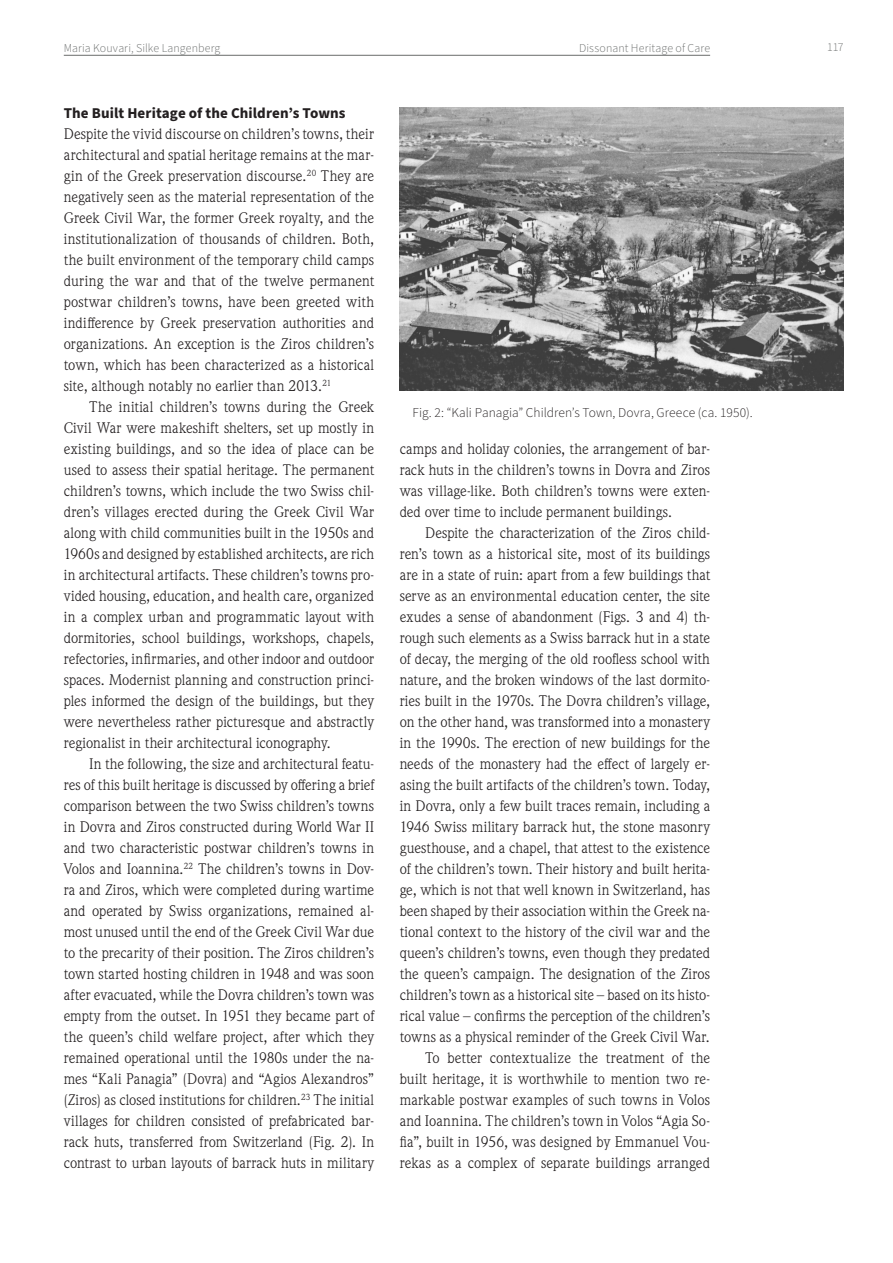
<style>
.page{position:relative;width:893px;height:1263px;background:#fff}
.page>*{position:absolute;margin:0;border:0;box-sizing:border-box;transform-origin:0 0}
.Fließtext_Einzug{font:15px/21px "Weidemann ITC Pro";color:#231f20;text-align:justify}
.Fließtext_ohne_Einzug{font:15px/21px "Weidemann ITC Pro";letter-spacing:.01em;color:#231f20;text-align:justify}
.Fließtext_Head{font:700 15px "Source Sans Pro";letter-spacing:.005em;color:#231f20}
.Bilduntertitel{font:300 13.5px "Source Sans Pro";color:#231f20}
.t1{font:300 12px "Source Sans Pro";letter-spacing:.005em;color:#696c6b}
</style>
<div class="page">
<hr style="left:64px;top:55px;width:646px;height:1px;background:#696c6b">
<img style="left:400px;top:107px;width:444px;height:284px">
<p class="t1" style="left:64px;top:40px;width:158px">Maria Kouvari, Silke Langenberg</p>
<p class="t1" style="left:579px;top:40px;width:132px">Dissonant Heritage of Care</p>
<p class="Fließtext_Head" style="left:64px;top:102px;width:283px">The Built Heritage of the Children’s Towns</p>
<p class="Fließtext_ohne_Einzug" style="left:64px;top:123px;width:312px">Despite the vivid discourse on children’s towns, their architectural and spatial heritage remains at the mar&shy;gin of the Greek preservation discourse.<sup>20</sup> They are negatively seen as the material representation of the Greek Civil War, the former Greek royalty, and the institutionalization of thousands of children. Both, the built environment of the temporary child camps during the war and that of the twelve permanent postwar children’s towns, have been greeted with indifference by Greek preservation authorities and organizations. An exception is the Ziros children’s town, which has been characterized as a historical site, although notably no earlier than 2013.<sup>21</sup></p>
<p class="Fließtext_Einzug" style="left:64px;top:396px;width:312px;text-indent:26px">The initial children’s towns during the Greek Civil War were makeshift shelters, set up mostly in existing buildings, and so the idea of place can be used to assess their spatial heritage. The permanent children’s towns, which include the two Swiss chil&shy;dren’s villages erected during the Greek Civil War along with child communities built in the 1950s and 1960s and designed by established architects, are rich in architectural artifacts. These children’s towns pro&shy;vided housing, education, and health care, organized in a complex urban and programmatic layout with dormitories, school buildings, workshops, chapels, refectories, infirmaries, and other indoor and outdoor spaces. Modernist planning and construction princi&shy;ples informed the design of the buildings, but they were nevertheless rather picturesque and abstractly regionalist in their architectural iconography.</p>
<p class="Fließtext_Einzug" style="left:64px;top:753px;width:312px;text-indent:26px">In the following, the size and architectural featu&shy;res of this built heritage is discussed by offering a brief comparison between the two Swiss children’s towns in Dovra and Ziros constructed during World War II and two characteristic postwar children’s towns in Volos and Ioannina.<sup>22</sup> The children’s towns in Dov&shy;ra and Ziros, which were completed during wartime and operated by Swiss organizations, remained al&shy;most unused until the end of the Greek Civil War due to the precarity of their position. The Ziros children’s town started hosting children in 1948 and was soon after evacuated, while the Dovra children’s town was empty from the outset. In 1951 they became part of the queen’s child welfare project, after which they remained operational until the 1980s under the na&shy;mes “Kali Panagia” (Dovra) and “Agios Alexandros” (Ziros) as closed institutions for children.<sup>23</sup> The initial villages for children consisted of prefabricated bar&shy;rack huts, transferred from Switzerland (Fig. 2). In contrast to urban layouts of barrack huts in military</p>
<p class="Bilduntertitel" style="left:412px;top:404px;width:342px">Fig. 2: “Kali Panagia” Children’s Town, Dovra, Greece (ca. 1950).</p>
<p class="Fließtext_Einzug" style="left:400px;top:438px;width:312px">camps and holiday colonies, the arrangement of bar&shy;rack huts in the children’s towns in Dovra and Ziros was village-like. Both children’s towns were exten&shy;ded over time to include permanent buildings.</p>
<p class="Fließtext_Einzug" style="left:400px;top:522px;width:312px;text-indent:26px">Despite the characterization of the Ziros child&shy;ren’s town as a historical site, most of its buildings are in a state of ruin: apart from a few buildings that serve as an environmental education center, the site exudes a sense of abandonment (Figs. 3 and 4) th&shy;rough such elements as a Swiss barrack hut in a state of decay, the merging of the old roofless school with nature, and the broken windows of the last dormito&shy;ries built in the 1970s. The Dovra children’s village, on the other hand, was transformed into a monastery in the 1990s. The erection of new buildings for the needs of the monastery had the effect of largely er&shy;asing the built artifacts of the children’s town. Today, in Dovra, only a few built traces remain, including a 1946 Swiss military barrack hut, the stone masonry guesthouse, and a chapel, that attest to the existence of the children’s town. Their history and built herita&shy;ge, which is not that well known in Switzerland, has been shaped by their association within the Greek na&shy;tional context to the history of the civil war and the queen’s children’s towns, even though they predated the queen’s campaign. The designation of the Ziros children’s town as a historical site – based on its histo&shy;rical value – confirms the perception of the children’s towns as a physical reminder of the Greek Civil War.</p>
<p class="Fließtext_Einzug" style="left:400px;top:1047px;width:312px;text-indent:26px">To better contextualize the treatment of the built heritage, it is worthwhile to mention two re&shy;markable postwar examples of such towns in Volos and Ioannina. The children’s town in Volos “Agia So&shy;fia”, built in 1956, was designed by Emmanuel Vou&shy;rekas as a complex of separate buildings arranged</p>
<p class="t1" style="left:827px;top:39px;width:18px">117</p>
</div>
